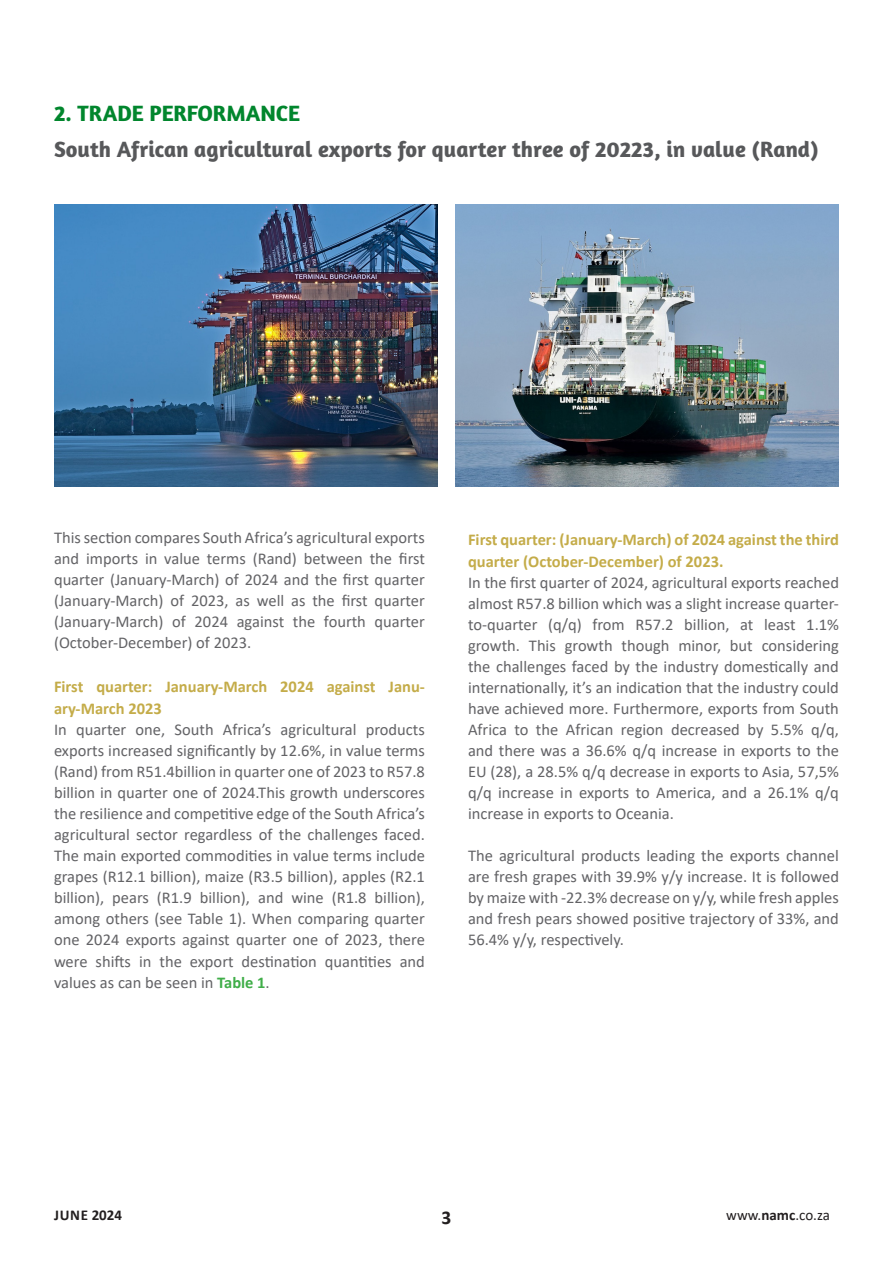
<style>
.page{position:relative;width:893px;height:1263px;background:#fff}
.page>*{position:absolute;margin:0;border:0;box-sizing:border-box;transform-origin:0 0}
.t1{font:700 22.5px "Amaranth";color:#57585a}
.t2{font:700 22.5px "Amaranth";color:#01862d}
.t3{font:700 19.5px "Calibri";color:#231f20}
.t4{font:16.5px/21px "Calibri";color:#636366;text-align:justify}
.t5{font:700 16.5px/22.5px "Calibri";color:#c4ac49}
.t6{font:15px "Calibri";color:#231f20}
.t7{font:700 15px "Calibri";letter-spacing:.02em;color:#231f20}
.s1{font-weight:700;color:#40ae49}
.s2{font-weight:700}
</style>
<div class="page">
<img style="left:455px;top:204px;width:384px;height:282px">
<img style="left:54px;top:204px;width:383px;height:282px">
<p class="t2" style="left:54px;top:99px;width:248px">2. TRADE PERFORMANCE</p>
<p class="t1" style="left:54px;top:135px;width:766px">South African agricultural exports for quarter three of 20223, in value (Rand)</p>
<p class="t4" style="left:54px;top:527px;width:372px">This section compares South Africa’s agricultural exports and imports in value terms (Rand) between the first quarter (January-March) of 2024 and the first quarter (January-March) of 2023, as well as the first quarter (January-March) of 2024 against the fourth quarter (October-December) of 2023.</p>
<p class="t5" style="left:54px;top:675px;width:372px">First quarter: January-March 2024 against Janu&shy;ary-March 2023</p>
<p class="t4" style="left:54px;top:719px;width:372px">In quarter one, South Africa’s agricultural products exports increased significantly by 12.6%, in value terms (Rand) from R51.4billion in quarter one of 2023 to R57.8 billion in quarter one of 2024.This growth underscores the resilience and competitive edge of the South Africa’s agricultural sector regardless of the challenges faced.<br>The main exported commodities in value terms include grapes (R12.1 billion), maize (R3.5 billion), apples (R2.1 billion), pears (R1.9 billion), and wine (R1.8 billion), among others (see Table 1). When comparing quarter one 2024 exports against quarter one of 2023, there were shifts in the export destination quantities and values as can be seen in <span class="s1">Table 1</span>.</p>
<p class="t5" style="left:468px;top:528px;width:372px">First quarter: (January-March) of 2024 against the third quarter (October-December) of 2023.</p>
<p class="t4" style="left:468px;top:572px;width:372px">In the first quarter of 2024, agricultural exports reached almost R57.8 billion which was a slight increase quarter&shy;to-quarter (q/q) from R57.2 billion, at least 1.1% growth. This growth though minor, but considering the challenges faced by the industry domestically and internationally, it’s an indication that the industry could have achieved more. Furthermore, exports from South Africa to the African region decreased by 5.5% q/q, and there was a 36.6% q/q increase in exports to the EU (28), a 28.5% q/q decrease in exports to Asia, 57,5% q/q increase in exports to America, and a 26.1% q/q increase in exports to Oceania.</p>
<p class="t4" style="left:468px;top:845px;width:372px">The agricultural products leading the exports channel are fresh grapes with 39.9% y/y increase. It is followed by maize with -22.3% decrease on y/y, while fresh apples and fresh pears showed positive trajectory of 33%, and 56.4% y/y, respectively.</p>
<p class="t7" style="left:54px;top:1205px;width:69px">JUNE 2024</p>
<p class="t3" style="left:442px;top:1203px;width:11px">3</p>
<p class="t6" style="left:726px;top:1205px;width:105px">www.<span class="s2">namc</span>.co.za</p>
</div>
